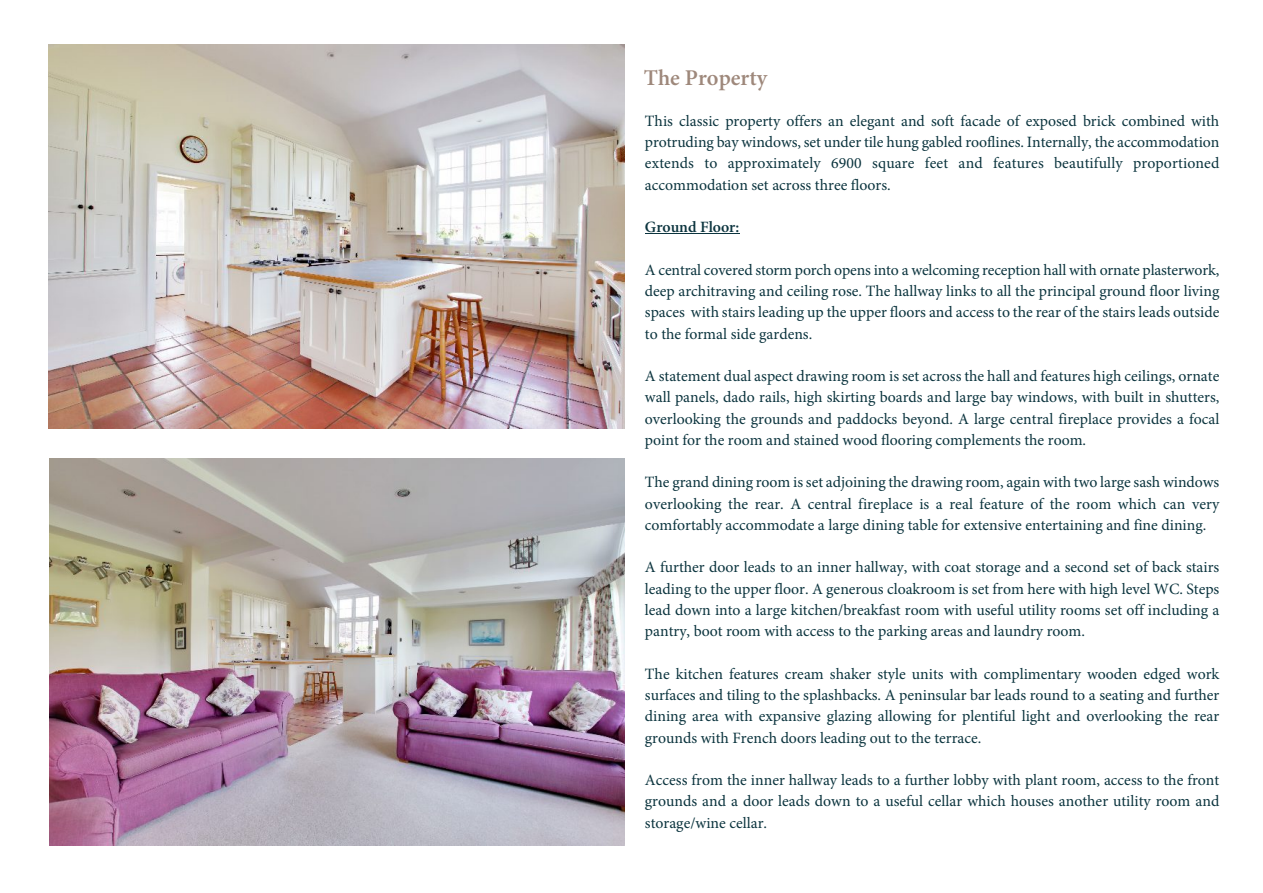
<style>
.page{position:relative;width:1263px;height:893px;background:#fff}
.page>*{position:absolute;margin:0;border:0;box-sizing:border-box;transform-origin:0 0}
.t1{font:600 22.5px "Minion Pro";color:#9e887b}
.t2{font:15.75px/21.3px "Minion Pro";color:#0b343e;text-align:justify}
.t3{font:600 15.75px "Minion Pro";color:#0b343e}
</style>
<div class="page">
<hr style="left:645px;top:233px;width:94px;height:1px;background:#0b343e">
<img style="left:48px;top:45px;width:576px;height:384px">
<img style="left:49px;top:458px;width:576px;height:387px">
<h1 class="t1" style="left:644px;top:68px;width:125px">The Property</h1>
<p class="t2" style="left:645px;top:112px;width:576px">This classic property offers an elegant and soft facade of exposed brick combined with protruding bay windows, set under tile hung gabled rooflines. Internally, the accommodation extends to approximately 6900 square feet and features beautifully proportioned accommodation set across three floors.</p>
<p class="t3" style="left:645px;top:221px;width:96px">Ground Floor:</p>
<p class="t2" style="left:645px;top:261px;width:576px">A central covered storm porch opens into a welcoming reception hall with ornate plasterwork, deep architraving and ceiling rose. The hallway links to all the principal ground floor living spaces with stairs leading up the upper floors and access to the rear of the stairs leads outside to the formal side gardens.</p>
<p class="t2" style="left:645px;top:367px;width:576px">A statement dual aspect drawing room is set across the hall and features high ceilings, ornate wall panels, dado rails, high skirting boards and large bay windows, with built in shutters, overlooking the grounds and paddocks beyond. A large central fireplace provides a focal point for the room and stained wood flooring complements the room.</p>
<p class="t2" style="left:645px;top:473px;width:576px">The grand dining room is set adjoining the drawing room, again with two large sash windows overlooking the rear. A central fireplace is a real feature of the room which can very comfortably accommodate a large dining table for extensive entertaining and fine dining.</p>
<p class="t2" style="left:645px;top:558px;width:576px">A further door leads to an inner hallway, with coat storage and a second set of back stairs leading to the upper floor. A generous cloakroom is set from here with high level WC. Steps lead down into a large kitchen/breakfast room with useful utility rooms set off including a pantry, boot room with access to the parking areas and laundry room.</p>
<p class="t2" style="left:645px;top:664px;width:576px">The kitchen features cream shaker style units with complimentary wooden edged work surfaces and tiling to the splashbacks. A peninsular bar leads round to a seating and further dining area with expansive glazing allowing for plentiful light and overlooking the rear grounds with French doors leading out to the terrace.</p>
<p class="t2" style="left:645px;top:771px;width:576px">Access from the inner hallway leads to a further lobby with plant room, access to the front grounds and a door leads down to a useful cellar which houses another utility room and storage/wine cellar.</p>
</div>
